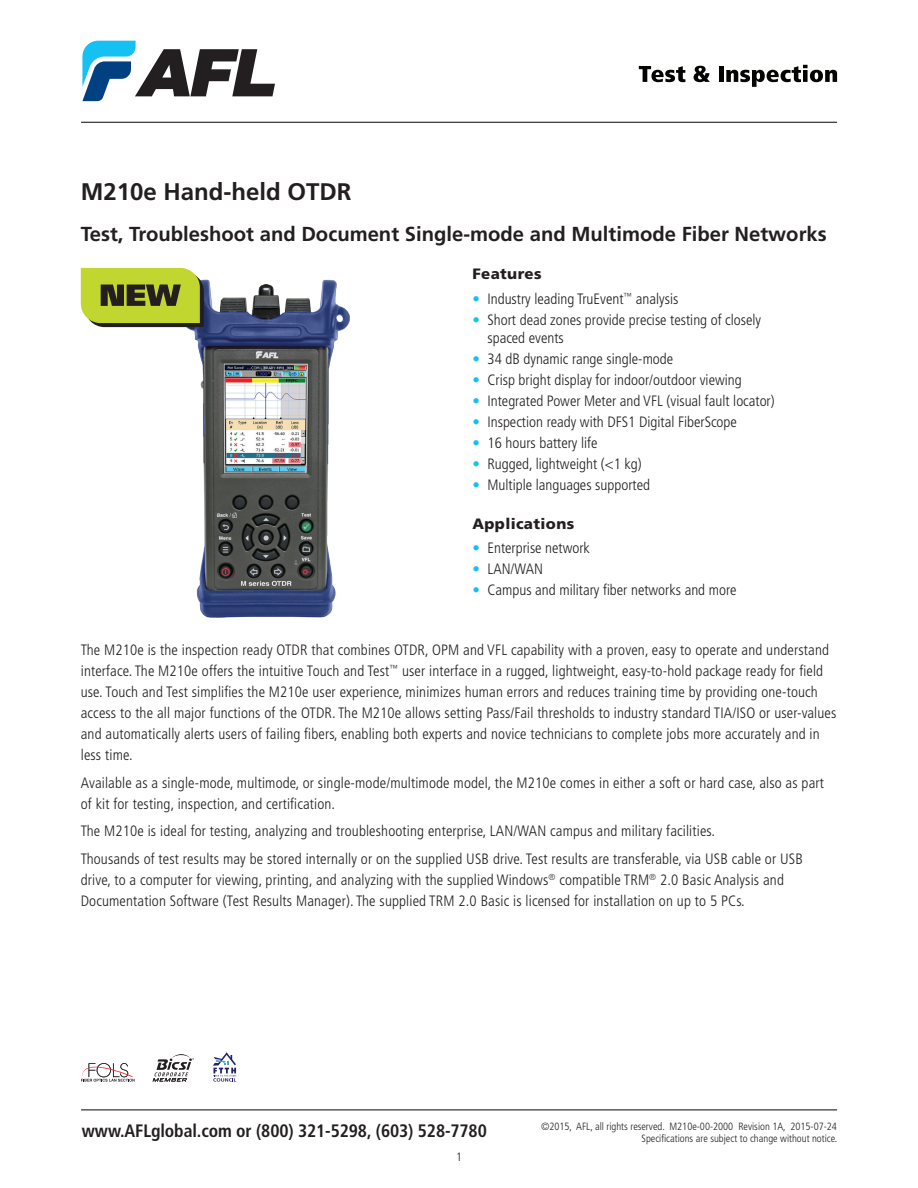
<style>
.page{position:relative;width:918px;height:1188px;background:#fff}
.page>*{position:absolute;margin:0;border:0;box-sizing:border-box;transform-origin:0 0}
.t1{font:700 24px "Frutiger LT Std";color:#231f20}
.t2{font:700 20.25px "Frutiger LT Std";color:#231f20}
.t3{font:700 condensed 18px "Frutiger LT Std";letter-spacing:-.005em;color:#231f20}
.t4{font:300 condensed 15px/21px "Frutiger LT Std";letter-spacing:.01em;color:#231f20}
.t5{font:900 15px "Frutiger LT Std";letter-spacing:.025em;color:#231f20}
.t6{font:300 condensed 12px "Frutiger LT Std";color:#231f20}
.t7{font:300 condensed 10.5px/12px "Frutiger LT Std";color:#231f20;text-align:right}
.s1{color:#15c0f2}
</style>
<div class="page">
<hr style="left:81px;top:122px;width:756px;height:1px;background:#231f20">
<hr style="left:81px;top:1109px;width:756px;height:1px;background:#231f20">
<svg style="left:639px;top:66px;width:46px;height:16px"></svg>
<svg style="left:694px;top:66px;width:16px;height:16px"></svg>
<div style="left:719px;top:66px;width:5px;height:16px;background:#040503"></div>
<svg style="left:726px;top:65px;width:111px;height:22px"></svg>
<svg style="left:82px;top:41px;width:193px;height:60px"></svg>
<svg style="left:81px;top:1063px;width:54px;height:19px"></svg>
<svg style="left:213px;top:1052px;width:23px;height:30px"></svg>
<svg style="left:153px;top:1054px;width:41px;height:28px"></svg>
<img style="left:183px;top:279px;width:167px;height:338px">
<svg style="left:81px;top:268px;width:123px;height:59px;background:#9aa832"></svg>
<h1 class="t1" style="left:81px;top:178px;width:272px">M210e Hand-held OTDR</h1>
<h2 class="t2" style="left:81px;top:222px;width:748px">Test, Troubleshoot and Document Single-mode and Multimode Fiber Networks</h2>
<p class="t5" style="left:472px;top:265px;width:71px">Features</p>
<p class="t4" style="left:472px;top:288px;width:207px"><span class="s1">•</span> Industry leading TruEvent<sup>™</sup> analysis</p>
<p class="t4" style="left:487px;top:311px;width:275px;line-height:18px;text-indent:-15px"><span class="s1">•</span> Short dead zones provide precise testing of closely spaced events</p>
<p class="t4" style="left:472px;top:348px;width:202px"><span class="s1">•</span> 34 dB dynamic range single-mode</p>
<p class="t4" style="left:472px;top:369px;width:271px"><span class="s1">•</span> Crisp bright display for indoor/outdoor viewing</p>
<p class="t4" style="left:472px;top:390px;width:304px"><span class="s1">•</span> Integrated Power Meter and VFL (visual fault locator)</p>
<p class="t4" style="left:472px;top:411px;width:266px"><span class="s1">•</span> Inspection ready with DFS1 Digital FiberScope</p>
<p class="t4" style="left:472px;top:432px;width:126px"><span class="s1">•</span> 16 hours battery life</p>
<p class="t4" style="left:472px;top:453px;width:171px"><span class="s1">•</span> Rugged, lightweight (&lt;1 kg)</p>
<p class="t4" style="left:472px;top:474px;width:179px"><span class="s1">•</span> Multiple languages supported</p>
<p class="t5" style="left:472px;top:514px;width:103px">Applications</p>
<p class="t4" style="left:472px;top:538px;width:119px"><span class="s1">•</span> Enterprise network</p>
<p class="t4" style="left:472px;top:559px;width:72px"><span class="s1">•</span> LAN/WAN</p>
<p class="t4" style="left:472px;top:580px;width:266px"><span class="s1">•</span> Campus and military fiber networks and more</p>
<p class="t4" style="left:81px;top:640px;width:757px">The M210e is the inspection ready OTDR that combines OTDR, OPM and VFL capability with a proven, easy to operate and understand interface. The M210e offers the intuitive Touch and Test<sup>™</sup> user interface in a rugged, lightweight, easy-to-hold package ready for field use. Touch and Test simplifies the M210e user experience, minimizes human errors and reduces training time by providing one-touch access to the all major functions of the OTDR. The M210e allows setting Pass/Fail thresholds to industry standard TIA/ISO or user-values and automatically alerts users of failing fibers, enabling both experts and novice technicians to complete jobs more accurately and in less time.</p>
<p class="t4" style="left:81px;top:772px;width:745px">Available as a single-mode, multimode, or single-mode/multimode model, the M210e comes in either a soft or hard case, also as part of kit for testing, inspection, and certification.</p>
<p class="t4" style="left:81px;top:818px;width:724px;line-height:27.5px">The M210e is ideal for testing, analyzing and troubleshooting enterprise, LAN/WAN campus and military facilities.<br>Thousands of test results may be stored internally or on the supplied USB drive. Test results are transferable, via USB cable or USB</p>
<p class="t4" style="left:81px;top:869px;width:705px">drive, to a computer for viewing, printing, and analyzing with the supplied Windows<sup>®</sup> compatible TRM<sup>®</sup> 2.0 Basic Analysis and<br>Documentation Software (Test Results Manager). The supplied TRM 2.0 Basic is licensed for installation on up to 5 PCs.</p>
<p class="t3" style="left:82px;top:1120px;width:406px">www.AFLglobal.com or (800) 321-5298, (603) 528-7780</p>
<p class="t7" style="left:541px;top:1120px;width:298px">©2015, AFL, all rights reserved. M210e-00-2000 Revision 1A, 2015-07-24<br>Specifications are subject to change without notice.</p>
<p class="t6" style="left:456px;top:1150px;width:7px">1</p>
</div>
